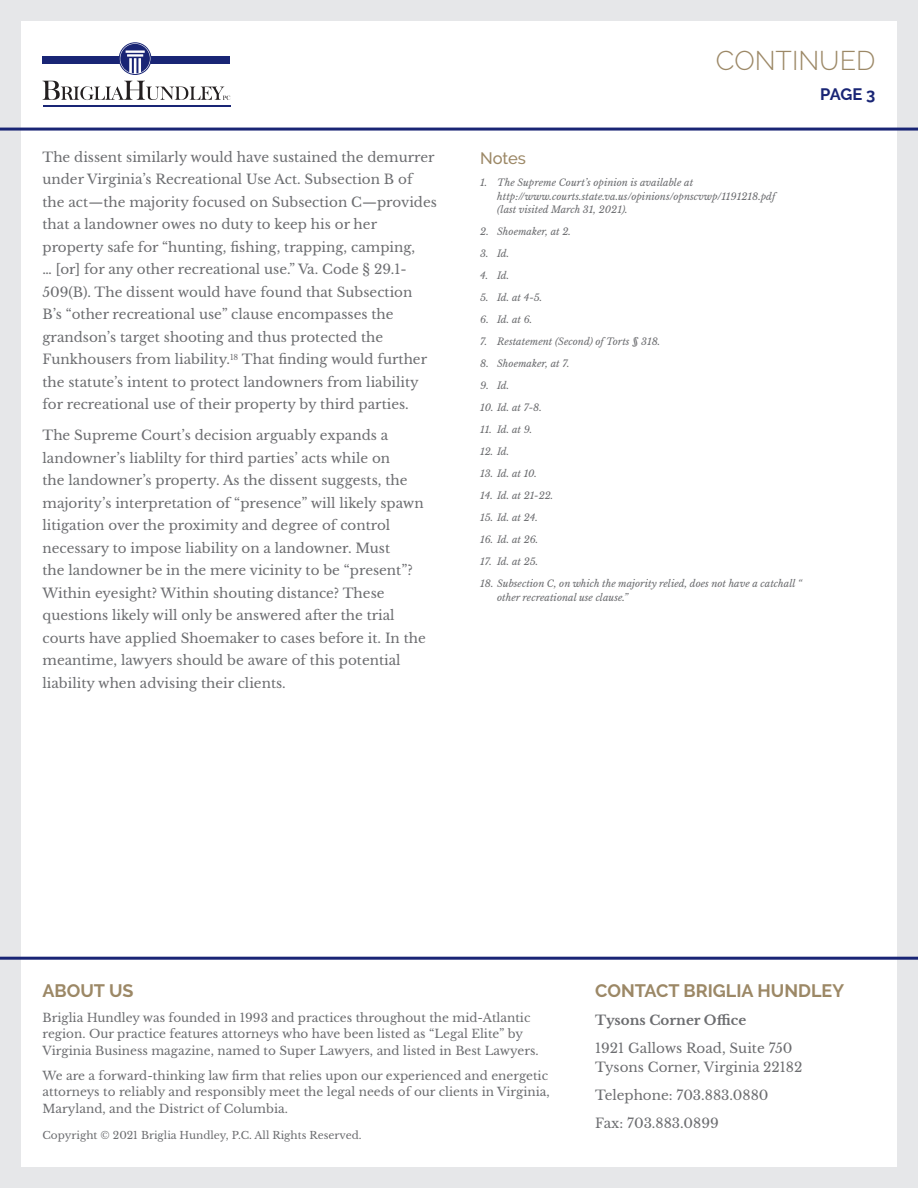
<style>
.page{position:relative;width:918px;height:1188px;background:#e6e7e9}
.page>*{position:absolute;margin:0;border:0;box-sizing:border-box;transform-origin:0 0}
.t1{font:300 27px "Raleway";color:#9c8866}
.t2{font:700 18px "Raleway";color:#9c8866}
.t3{font:700 16.5px "Raleway";color:#192575}
.t4{font:500 16.5px "Raleway";letter-spacing:-.005em;color:#9c8866}
.t5{font:13.5px/22.5px "Libre Baskerville";color:#6c6d70}
.t6{font:700 13.5px "Libre Baskerville";color:#6c6d70}
.t7{font:12px/16.5px "Libre Baskerville";color:#6c6d70}
.t8{font:10.5px "Libre Baskerville";color:#6c6d70}
.t9{font:italic 9.75px/13.5px "Libre Baskerville";color:#6c6d70}
</style>
<div class="page">
<div style="left:21px;top:21px;width:876px;height:1146px;background:#fff"></div>
<svg style="left:43px;top:81px;width:187px;height:19px"></svg>
<hr style="left:43px;top:105px;width:188px;height:1px;background:#192575">
<div style="left:43px;top:57px;width:187px;height:7px;background:#192575"></div>
<div style="left:119px;top:43px;width:32px;height:32px;border:1px solid #192575;border-radius:50%"></div>
<svg style="left:120px;top:44px;width:30px;height:29px"></svg>
<hr style="left:127px;top:54px;width:16px;height:3px;background:#fff">
<hr style="left:126px;top:50px;width:19px;height:3px;background:#fff">
<hr style="left:0;top:128px;width:918px;height:3px;background:#192575">
<hr style="left:0;top:957px;width:918px;height:3px;background:#192575">
<p class="t5" style="left:43px;top:146px;width:396px">The dissent similarly would have sustained the demurrer under Virginia’s Recreational Use Act. Subsection B of the act—the majority focused on Subsection C—provides that a landowner owes no duty to keep his or her property safe for “hunting, fishing, trapping, camping,<br>… [or] for any other recreational use.” Va. Code § 29.1- 509(B). The dissent would have found that Subsection<br>B’s “other recreational use” clause encompasses the grandson’s target shooting and thus protected the Funkhousers from liability.<sup>18</sup> That finding would further the statute’s intent to protect landowners from liability for recreational use of their property by third parties.</p>
<p class="t5" style="left:43px;top:424px;width:385px">The Supreme Court’s decision arguably expands a landowner’s liablilty for third parties’ acts while on<br>the landowner’s property. As the dissent suggests, the majority’s interpretation of “presence” will likely spawn litigation over the proximity and degree of control necessary to impose liability on a landowner. Must<br>the landowner be in the mere vicinity to be “present”?<br>Within eyesight? Within shouting distance? These questions likely will only be answered after the trial courts have applied Shoemaker to cases before it. In the meantime, lawyers should be aware of this potential liability when advising their clients.</p>
<h1 class="t1" style="left:716px;top:44px;width:161px">CONTINUED</h1>
<p class="t3" style="left:820px;top:84px;width:57px">PAGE 3</p>
<p class="t4" style="left:480px;top:149px;width:47px">Notes</p>
<p class="t9" style="left:497px;top:176px;width:280px;text-indent:-17px">1. The Supreme Court’s opinion is available at http://www.courts.state.va.us/opinions/opnscvwp/1191218.pdf (last visited March 31, 2021).</p>
<p class="t9" style="left:480px;top:225px;width:92px">2. Shoemaker, at 2.</p>
<p class="t9" style="left:480px;top:247px;width:31px">3. Id.</p>
<p class="t9" style="left:480px;top:269px;width:31px">4. Id.</p>
<p class="t9" style="left:480px;top:291px;width:64px">5. Id. at 4-5.</p>
<p class="t9" style="left:480px;top:313px;width:54px">6. Id. at 6.</p>
<p class="t9" style="left:480px;top:335px;width:182px">7. Restatement (Second) of Torts § 318.</p>
<p class="t9" style="left:480px;top:357px;width:91px">8. Shoemaker, at 7.</p>
<p class="t9" style="left:480px;top:379px;width:31px">9. Id.</p>
<p class="t9" style="left:480px;top:401px;width:63px">10. Id. at 7-8.</p>
<p class="t9" style="left:480px;top:423px;width:54px">11. Id. at 9.</p>
<p class="t9" style="left:480px;top:445px;width:31px">12. Id.</p>
<p class="t9" style="left:480px;top:467px;width:58px">13. Id. at 10.</p>
<p class="t9" style="left:480px;top:489px;width:75px">14. Id. at 21-22.</p>
<p class="t9" style="left:480px;top:511px;width:59px">15. Id. at 24.</p>
<p class="t9" style="left:480px;top:533px;width:60px">16. Id. at 26.</p>
<p class="t9" style="left:480px;top:555px;width:60px">17. Id. at 25.</p>
<p class="t9" style="left:497px;top:577px;width:306px;text-indent:-17px">18. Subsection C, on which the majority relied, does not have a catchall “ other recreational use clause.”</p>
<h2 class="t2" style="left:43px;top:980px;width:93px">ABOUT US</h2>
<p class="t7" style="left:43px;top:1009px;width:498px">Briglia Hundley was founded in 1993 and practices throughout the mid-Atlantic region. Our practice features attorneys who have been listed as “Legal Elite” by<br>Virginia Business magazine, named to Super Lawyers, and listed in Best Lawyers.</p>
<p class="t7" style="left:43px;top:1067px;width:509px">We are a forward-thinking law firm that relies upon our experienced and energetic attorneys to reliably and responsibly meet the legal needs of our clients in Virginia,<br>Maryland, and the District of Columbia.</p>
<p class="t8" style="left:43px;top:1129px;width:321px">Copyright © 2021 Briglia Hundley, P.C. All Rights Reserved.</p>
<h2 class="t2" style="left:595px;top:980px;width:250px">CONTACT BRIGLIA HUNDLEY</h2>
<p class="t6" style="left:595px;top:1011px;width:153px">Tysons Corner Office</p>
<p class="t5" style="left:595px;top:1038px;width:209px;line-height:19.5px">1921 Gallows Road, Suite 750<br>Tysons Corner, Virginia 22182</p>
<p class="t5" style="left:595px;top:1081px;width:175px;line-height:28px">Telephone: 703.883.0880<br>Fax: 703.883.0899</p>
</div>
